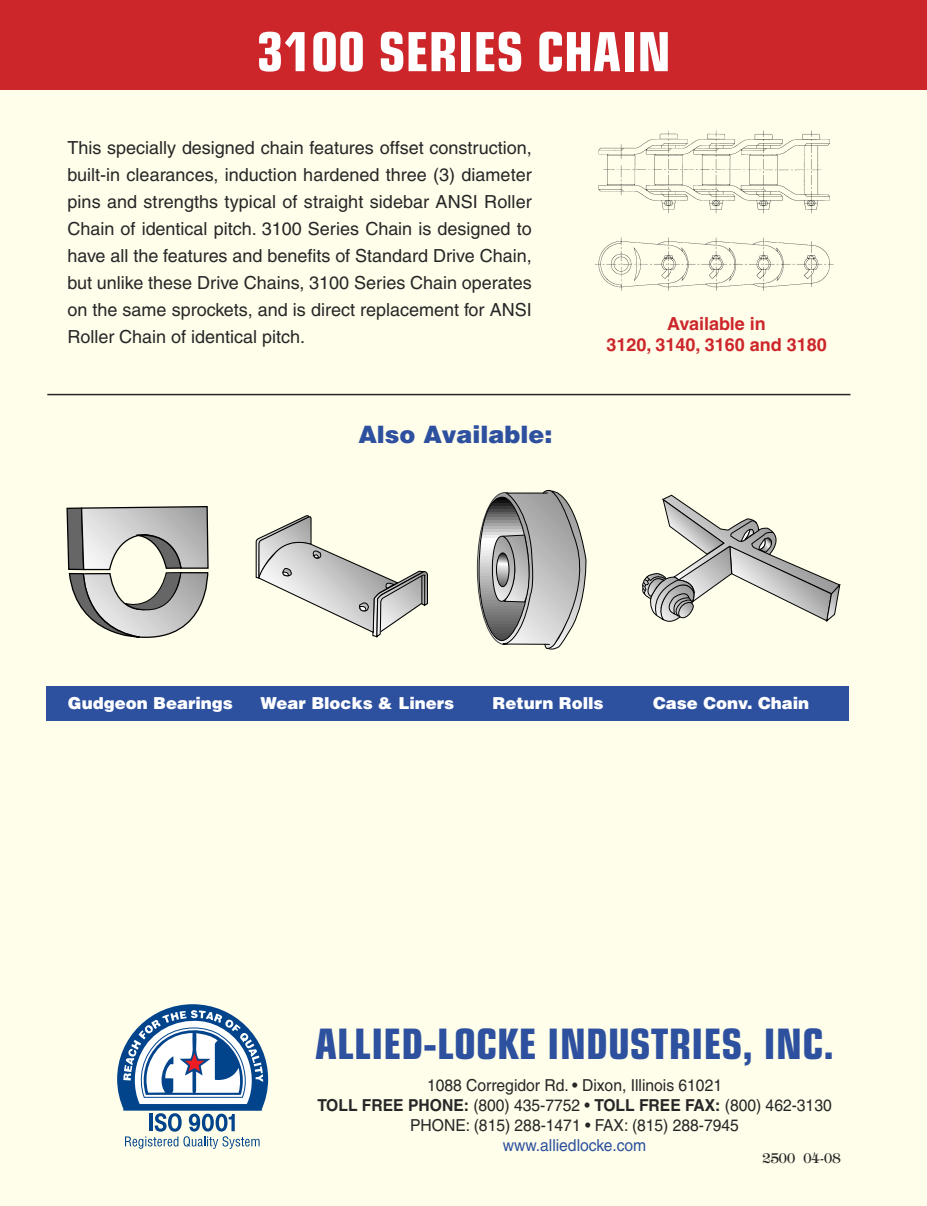
<style>
.page{position:relative;width:927px;height:1206px;background:#fffeea}
.page>*{position:absolute;margin:0;border:0;box-sizing:border-box;transform-origin:0 0}
.t1{font:700 condensed 54px "Eurostile";color:#fff}
.t2{font:700 condensed 42px "Eurostile";color:#2d509f}
.t3{font:900 24px "Helvetica";color:#2d509f}
.t4{font:18px/27px "Helvetica";color:#272627;text-align:justify}
.t5{font:700 18px/21.6px "Helvetica";color:#cc262b;text-align:center}
.t6{font:16.5px/19.8px "Helvetica";color:#272627;text-align:center;scale:.95 1}
.t7{font:900 16.5px "Helvetica";color:#fff}
.t8{font:16.5px "Helvetica";color:#2d509f;scale:.95 1}
.t9{font:13.5px "Tiffany";color:#272627}
.s1{font-weight:700}
</style>
<div class="page">
<svg style="left:117px;top:1004px;width:151px;height:145px"></svg>
<div style="left:0;top:0;width:927px;height:90px;background:#cc262b"></div>
<img style="left:595px;top:130px;width:239px;height:161px">
<svg style="left:66px;top:506px;width:143px;height:132px"></svg>
<svg style="left:255px;top:515px;width:173px;height:123px"></svg>
<svg style="left:642px;top:494px;width:199px;height:128px"></svg>
<svg style="left:477px;top:490px;width:110px;height:160px"></svg>
<hr style="left:47px;top:394px;width:803px;height:1px;background:#272627">
<div style="left:46px;top:687px;width:802px;height:34px;background:#2d509f"></div>
<h1 class="t1" style="left:257px;top:32px;width:415px">3100 SERIES CHAIN</h1>
<p class="t4" style="left:67px;top:136px;width:466px">This specially designed chain features offset construction, built-in clearances, induction hardened three (3) diameter pins and strengths typical of straight sidebar ANSI Roller Chain of identical pitch. 3100 Series Chain is designed to have all the features and benefits of Standard Drive Chain, but unlike these Drive Chains, 3100 Series Chain operates on the same sprockets, and is direct replacement for ANSI Roller Chain of identical pitch.</p>
<h3 class="t3" style="left:358px;top:420px;width:196px">Also Available:</h3>
<p class="t5" style="left:606px;top:314px;width:222px">Available in<br>3120, 3140, 3160 and 3180</p>
<p class="t7" style="left:68px;top:694px;width:166px">Gudgeon Bearings</p>
<p class="t7" style="left:260px;top:694px;width:195px">Wear Blocks &amp; Liners</p>
<p class="t7" style="left:493px;top:694px;width:113px">Return Rolls</p>
<p class="t7" style="left:653px;top:694px;width:158px">Case Conv. Chain</p>
<h2 class="t2" style="left:315px;top:1029px;width:520px">ALLIED-LOCKE INDUSTRIES, INC.</h2>
<p class="t6" style="left:317px;top:1077px;width:543px">1088 Corregidor Rd. • Dixon, Illinois 61021<br><span class="s1">TOLL FREE PHONE:</span> (800) 435-7752 • <span class="s1">TOLL FREE FAX:</span> (800) 462-3130<br>PHONE: (815) 288-1471 • FAX: (815) 288-7945</p>
<p class="t8" style="left:503px;top:1139px;width:153px">www.alliedlocke.com</p>
<p class="t9" style="left:763px;top:1153px;width:79px">2500 04-08</p>
</div>
